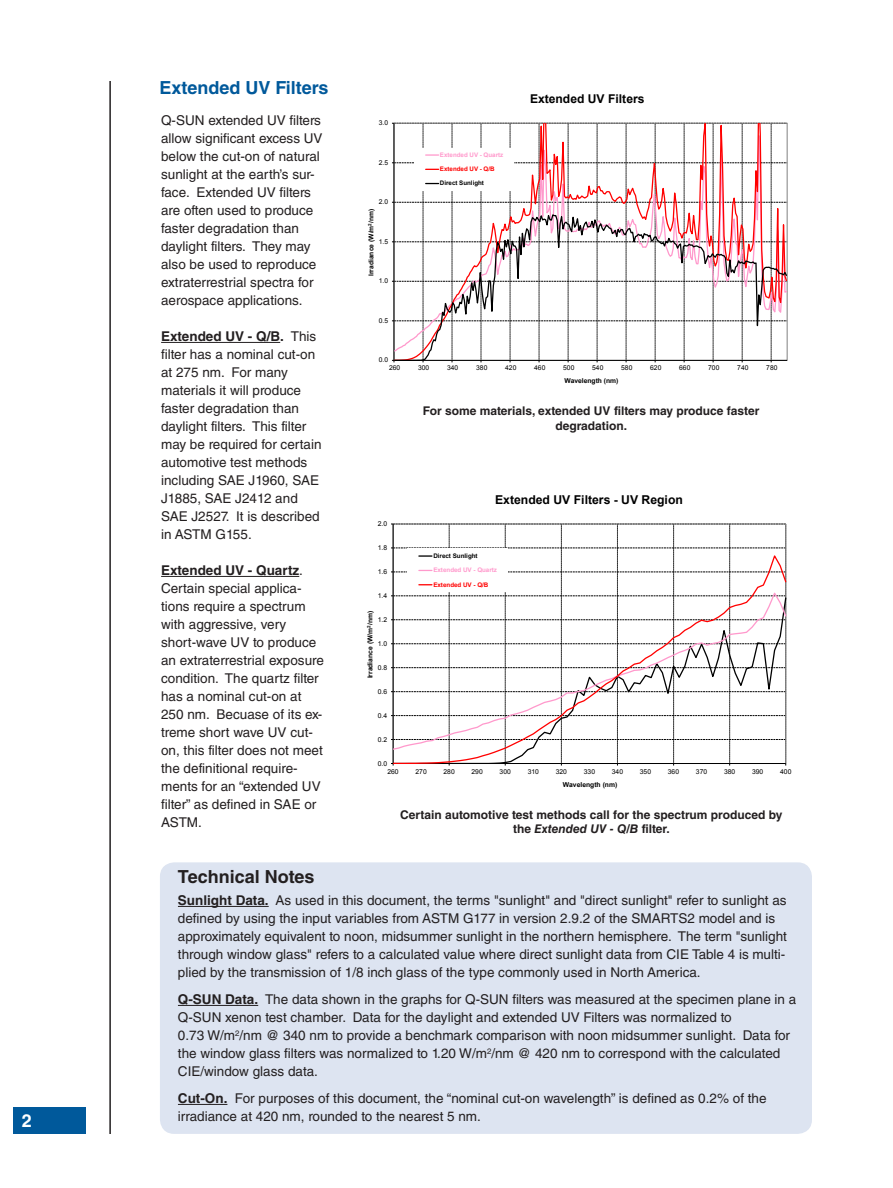
<style>
.page{position:relative;width:893px;height:1188px;background:#fff}
.page>*{position:absolute;margin:0;border:0;box-sizing:border-box;transform-origin:0 0}
.t1{font:700 18px "Helvetica LT Std";color:#00599b}
.t2{font:700 18px "Helvetica LT Std";color:#231f20}
.t3{font:700 18px "Helvetica LT Std";color:#fff}
.t4{font:13.5px/18px "Helvetica LT Std";color:#231f20}
.t5{font:700 12.15px "Arial";color:#000}
.t6{font:700 12px/14.4px "Helvetica LT Std";color:#231f20;text-align:center}
.t7{font:6.75px "Arial";letter-spacing:.005em;color:#000}
.t8{font:700 6.75px "Arial";color:#000}
.t9{font:700 6.3px "Arial";color:#f9c}
.t10{font:700 6.3px "Arial";color:#000}
.t11{font:700 6.3px "Arial";color:#f00}
.t12{font:700 6.15px "Arial";color:#f9c}
.t13{font:700 6.15px "Arial";color:#f00}
.t14{font:700 6.15px "Arial";color:#000}
.s1{font-weight:700}
.s2{font-style:italic}
</style>
<div class="page">
<hr style="left:109px;top:81px;width:2px;height:1053px;background:#231f20">
<div style="left:13px;top:1107px;width:73px;height:27px;background:#00599b"></div>
<div style="left:161px;top:863px;width:650px;height:270px;background:#dde4f1;border-radius:14px"></div>
<div style="left:160px;top:862px;width:652px;height:272px;border:2px solid #dde4f1;border-radius:14px"></div>
<hr style="left:178px;top:906px;width:91px;height:1px;background:#231f20">
<hr style="left:178px;top:1005px;width:80px;height:1px;background:#231f20">
<hr style="left:178px;top:1104px;width:49px;height:1px;background:#231f20">
<hr style="left:161px;top:342px;width:119px;height:1px;background:#231f20">
<hr style="left:161px;top:576px;width:138px;height:1px;background:#231f20">
<svg style="left:392px;top:123px;width:395px;height:239px"></svg>
<svg style="left:391px;top:524px;width:395px;height:242px"></svg>
<p class="t3" style="left:22px;top:1110px;width:12px">2</p>
<p class="t1" style="left:160px;top:76px;width:170px">Extended UV Filters</p>
<p class="t4" style="left:161px;top:111px;width:163px">Q-SUN extended UV filters allow significant excess UV below the cut-on of natural sunlight at the earth’s sur&shy;face. Extended UV filters are often used to produce faster degradation than daylight filters. They may also be used to reproduce extraterrestrial spectra for aerospace applications.</p>
<p class="t4" style="left:161px;top:327px;width:162px"><span class="s1">Extended UV - Q/B.</span> This filter has a nominal cut-on at 275 nm. For many materials it will produce faster degradation than daylight filters. This filter may be required for certain automotive test methods including SAE J1960, SAE<br>J1885, SAE J2412 and<br>SAE J2527. It is described in ASTM G155.</p>
<p class="t4" style="left:161px;top:561px;width:164px"><span class="s1">Extended UV - Quartz</span>.<br>Certain special applica&shy;tions require a spectrum with aggressive, very short-wave UV to produce an extraterrestrial exposure condition. The quartz filter has a nominal cut-on at<br>250 nm. Becuase of its ex&shy;treme short wave UV cut&shy;on, this filter does not meet the definitional require&shy;ments for an “extended UV filter” as defined in SAE or<br>ASTM.</p>
<p class="t7" style="left:379px;top:119px;width:11px">3.0</p>
<p class="t7" style="left:379px;top:158px;width:11px">2.5</p>
<p class="t7" style="left:379px;top:198px;width:11px">2.0</p>
<p class="t8" style="left:367px;top:276px;width:69px;rotate:-90deg">Irradiance (W/m<sup>2</sup>/nm)</p>
<p class="t7" style="left:379px;top:237px;width:11px">1.5</p>
<p class="t7" style="left:379px;top:277px;width:11px">1.0</p>
<p class="t7" style="left:379px;top:316px;width:11px">0.5</p>
<p class="t7" style="left:379px;top:356px;width:11px">0.0</p>
<p class="t12" style="left:440px;top:151px;width:65px">Extended UV - Quartz</p>
<p class="t13" style="left:440px;top:165px;width:56px">Extended UV - Q/B</p>
<p class="t14" style="left:440px;top:179px;width:46px">Direct Sunlight</p>
<p class="t5" style="left:530px;top:91px;width:116px">Extended UV Filters</p>
<p class="t7" style="left:389px;top:364px;width:13px">260</p>
<p class="t7" style="left:418px;top:364px;width:13px">300</p>
<p class="t7" style="left:447px;top:364px;width:13px">340</p>
<p class="t7" style="left:476px;top:364px;width:13px">380</p>
<p class="t7" style="left:505px;top:364px;width:13px">420</p>
<p class="t7" style="left:534px;top:364px;width:13px">460</p>
<p class="t7" style="left:563px;top:364px;width:13px">500</p>
<p class="t7" style="left:592px;top:364px;width:13px">540</p>
<p class="t7" style="left:621px;top:364px;width:13px">580</p>
<p class="t7" style="left:650px;top:364px;width:13px">620</p>
<p class="t7" style="left:679px;top:364px;width:13px">660</p>
<p class="t7" style="left:708px;top:364px;width:13px">700</p>
<p class="t7" style="left:737px;top:364px;width:13px">740</p>
<p class="t7" style="left:766px;top:364px;width:13px">780</p>
<p class="t8" style="left:564px;top:376px;width:56px">Wavelength (nm)</p>
<p class="t6" style="left:423px;top:404px;width:338px">For some materials, extended UV filters may produce faster degradation.</p>
<p class="t7" style="left:378px;top:519px;width:11px">2.0</p>
<p class="t7" style="left:378px;top:543px;width:11px">1.8</p>
<p class="t7" style="left:378px;top:567px;width:11px">1.6</p>
<p class="t7" style="left:378px;top:591px;width:11px">1.4</p>
<p class="t8" style="left:366px;top:678px;width:69px;rotate:-90deg">Irradiance (W/m<sup>2</sup>/nm)</p>
<p class="t7" style="left:378px;top:615px;width:11px">1.2</p>
<p class="t7" style="left:378px;top:639px;width:11px">1.0</p>
<p class="t7" style="left:378px;top:663px;width:11px">0.8</p>
<p class="t7" style="left:378px;top:687px;width:11px">0.6</p>
<p class="t7" style="left:378px;top:711px;width:11px">0.4</p>
<p class="t7" style="left:378px;top:735px;width:11px">0.2</p>
<p class="t7" style="left:378px;top:759px;width:11px">0.0</p>
<p class="t5" style="left:495px;top:492px;width:189px">Extended UV Filters - UV Region</p>
<p class="t10" style="left:433px;top:552px;width:46px">Direct Sunlight</p>
<p class="t9" style="left:433px;top:566px;width:65px">Extended UV - Quartz</p>
<p class="t11" style="left:433px;top:580px;width:57px">Extended UV - Q/B</p>
<p class="t7" style="left:387px;top:767px;width:13px">260</p>
<p class="t7" style="left:415px;top:767px;width:13px">270</p>
<p class="t7" style="left:443px;top:767px;width:13px">280</p>
<p class="t7" style="left:471px;top:767px;width:13px">290</p>
<p class="t7" style="left:500px;top:767px;width:13px">300</p>
<p class="t7" style="left:528px;top:767px;width:13px">310</p>
<p class="t7" style="left:556px;top:767px;width:13px">320</p>
<p class="t7" style="left:584px;top:767px;width:13px">330</p>
<p class="t7" style="left:612px;top:767px;width:13px">340</p>
<p class="t7" style="left:640px;top:767px;width:13px">350</p>
<p class="t7" style="left:668px;top:767px;width:13px">360</p>
<p class="t7" style="left:696px;top:767px;width:13px">370</p>
<p class="t7" style="left:724px;top:767px;width:13px">380</p>
<p class="t7" style="left:752px;top:767px;width:13px">390</p>
<p class="t7" style="left:780px;top:767px;width:13px">400</p>
<p class="t8" style="left:563px;top:780px;width:56px">Wavelength (nm)</p>
<p class="t6" style="left:400px;top:807px;width:384px">Certain automotive test methods call for the spectrum produced by the <span class="s2">Extended UV - Q/B</span> filter.</p>
<p class="t2" style="left:178px;top:865px;width:138px">Technical Notes</p>
<p class="t4" style="left:178px;top:891px;width:610px"><span class="s1">Sunlight Data.</span> As used in this document, the terms "sunlight" and "direct sunlight" refer to sunlight as defined by using the input variables from ASTM G177 in version 2.9.2 of the SMARTS2 model and is approximately equivalent to noon, midsummer sunlight in the northern hemisphere. The term "sunlight through window glass" refers to a calculated value where direct sunlight data from CIE Table 4 is multi&shy;plied by the transmission of 1/8 inch glass of the type commonly used in North America.</p>
<p class="t4" style="left:178px;top:990px;width:620px"><span class="s1">Q-SUN Data.</span> The data shown in the graphs for Q-SUN filters was measured at the specimen plane in a Q-SUN xenon test chamber. Data for the daylight and extended UV Filters was normalized to<br>0.73 W/m<sup>2</sup>/nm @ 340 nm to provide a benchmark comparison with noon midsummer sunlight. Data for the window glass filters was normalized to 1.20 W/m<sup>2</sup>/nm @ 420 nm to correspond with the calculated CIE/window glass data.</p>
<p class="t4" style="left:178px;top:1089px;width:590px"><span class="s1">Cut-On.</span> For purposes of this document, the “nominal cut-on wavelength” is defined as 0.2% of the irradiance at 420 nm, rounded to the nearest 5 nm.</p>
</div>
